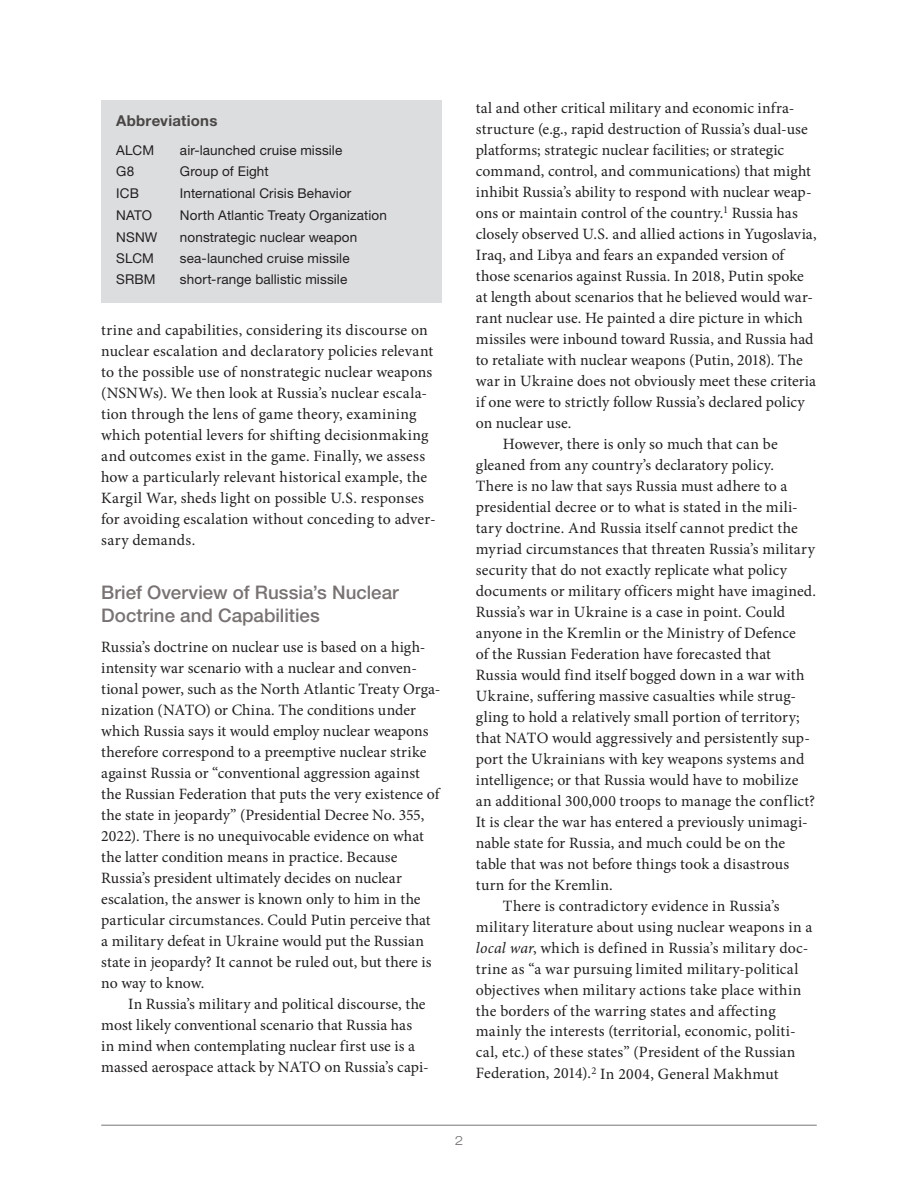
<style>
.page{position:relative;width:918px;height:1188px;background:#fff}
.page>*{position:absolute;margin:0;border:0;box-sizing:border-box;transform-origin:0 0}
.t1{font:500 18.75px/23.2px "Helvetica Neue LT Std";color:#787372}
.t2{font:15.75px/21px "Minion Pro";letter-spacing:.005em;color:#231f20}
.t3{font:15.75px "Minion Pro";letter-spacing:.025em;color:#231f20}
.t4{font:700 15px "Helvetica Neue LT Std";letter-spacing:.015em;color:#494645}
.t5{font:13.5px "Helvetica Neue LT Std";letter-spacing:.01em;color:#231f20}
.t6{font:300 expanded 12.75px "Helvetica Neue LT Std";color:#787372}
.s1{font-style:italic}
</style>
<div class="page">
<hr style="left:101px;top:1125px;width:716px;height:1px;background:#787372">
<div style="left:101px;top:101px;width:341px;height:202px;background:#dcdddf"></div>
<p class="t4" style="left:116px;top:112px;width:103px">Abbreviations</p>
<p class="t5" style="left:116px;top:143px;width:39px">ALCM</p>
<p class="t5" style="left:180px;top:143px;width:164px">air-launched cruise missile</p>
<p class="t5" style="left:116px;top:164px;width:19px">G8</p>
<p class="t5" style="left:180px;top:164px;width:90px">Group of Eight</p>
<p class="t5" style="left:116px;top:186px;width:24px">ICB</p>
<p class="t5" style="left:180px;top:186px;width:173px">International Crisis Behavior</p>
<p class="t5" style="left:116px;top:207px;width:37px">NATO</p>
<p class="t5" style="left:180px;top:207px;width:209px">North Atlantic Treaty Organization</p>
<p class="t5" style="left:116px;top:229px;width:43px">NSNW</p>
<p class="t5" style="left:180px;top:229px;width:179px">nonstrategic nuclear weapon</p>
<p class="t5" style="left:116px;top:250px;width:39px">SLCM</p>
<p class="t5" style="left:180px;top:250px;width:171px">sea-launched cruise missile</p>
<p class="t5" style="left:116px;top:271px;width:41px">SRBM</p>
<p class="t5" style="left:180px;top:271px;width:169px">short-range ballistic missile</p>
<p class="t2" style="left:101px;top:320px;width:336px">trine and capabilities, considering its discourse on nuclear escalation and declaratory policies relevant to the possible use of nonstrategic nuclear weapons (NSNWs). We then look at Russia’s nuclear escala&shy;tion through the lens of game theory, examining which potential levers for shifting decisionmaking and outcomes exist in the game. Finally, we assess how a particularly relevant historical example, the Kargil War, sheds light on possible U.S. responses for avoiding escalation without conceding to adver&shy;sary demands.</p>
<p class="t1" style="left:101px;top:580px;width:299px">Brief Overview of Russia’s Nuclear<br>Doctrine and Capabilities</p>
<p class="t2" style="left:101px;top:636px;width:341px">Russia’s doctrine on nuclear use is based on a high&shy;intensity war scenario with a nuclear and conven&shy;tional power, such as the North Atlantic Treaty Orga&shy;nization (NATO) or China. The conditions under which Russia says it would employ nuclear weapons therefore correspond to a preemptive nuclear strike against Russia or “conventional aggression against the Russian Federation that puts the very existence of the state in jeopardy” (Presidential Decree No. 355, 2022). There is no unequivocable evidence on what the latter condition means in practice. Because Russia’s president ultimately decides on nuclear escalation, the answer is known only to him in the particular circumstances. Could Putin perceive that a military defeat in Ukraine would put the Russian state in jeopardy? It cannot be ruled out, but there is no way to know.</p>
<p class="t2" style="left:101px;top:993px;width:329px;text-indent:27px">In Russia’s military and political discourse, the most likely conventional scenario that Russia has in mind when contemplating nuclear first use is a massed aerospace attack by NATO on Russia’s capi-</p>
<p class="t2" style="left:476px;top:97px;width:320px">tal and other critical military and economic infra-</p>
<p class="t2" style="left:476px;top:118px;width:333px">structure (e.g., rapid destruction of Russia’s dual-use</p>
<p class="t2" style="left:476px;top:139px;width:310px">platforms; strategic nuclear facilities; or strategic</p>
<p class="t2" style="left:476px;top:160px;width:337px">command, control, and communications) that might</p>
<p class="t2" style="left:476px;top:181px;width:337px">inhibit Russia’s ability to respond with nuclear weap-</p>
<p class="t2" style="left:476px;top:202px;width:324px">ons or maintain control of the country.<sup>1</sup> Russia has</p>
<p class="t2" style="left:476px;top:223px;width:342px">closely observed U.S. and allied actions in Yugoslavia,</p>
<p class="t2" style="left:476px;top:244px;width:310px">Iraq, and Libya and fears an expanded version of</p>
<p class="t2" style="left:476px;top:265px;width:330px">those scenarios against Russia. In 2018, Putin spoke</p>
<p class="t2" style="left:476px;top:286px;width:339px">at length about scenarios that he believed would war-</p>
<p class="t2" style="left:476px;top:307px;width:329px">rant nuclear use. He painted a dire picture in which</p>
<p class="t2" style="left:476px;top:328px;width:339px">missiles were inbound toward Russia, and Russia had</p>
<p class="t2" style="left:476px;top:349px;width:329px">to retaliate with nuclear weapons (Putin, 2018). The</p>
<p class="t2" style="left:476px;top:370px;width:342px">war in Ukraine does not obviously meet these criteria</p>
<p class="t2" style="left:476px;top:391px;width:330px">if one were to strictly follow Russia’s declared policy</p>
<p class="t2" style="left:476px;top:412px;width:97px">on nuclear use.</p>
<p class="t2" style="left:503px;top:433px;width:276px">However, there is only so much that can be</p>
<p class="t2" style="left:476px;top:454px;width:300px">gleaned from any country’s declaratory policy.</p>
<p class="t2" style="left:476px;top:475px;width:313px">There is no law that says Russia must adhere to a</p>
<p class="t2" style="left:476px;top:496px;width:324px">presidential decree or to what is stated in the mili-</p>
<p class="t2" style="left:476px;top:517px;width:324px">tary doctrine. And Russia itself cannot predict the</p>
<p class="t2" style="left:476px;top:538px;width:341px">myriad circumstances that threaten Russia’s military</p>
<p class="t2" style="left:476px;top:559px;width:313px">security that do not exactly replicate what policy</p>
<p class="t2" style="left:476px;top:580px;width:342px">documents or military officers might have imagined.</p>
<p class="t2" style="left:476px;top:601px;width:311px">Russia’s war in Ukraine is a case in point. Could</p>
<p class="t2" style="left:476px;top:622px;width:322px">anyone in the Kremlin or the Ministry of Defence</p>
<p class="t2" style="left:476px;top:643px;width:297px">of the Russian Federation have forecasted that</p>
<p class="t2" style="left:476px;top:664px;width:330px">Russia would find itself bogged down in a war with</p>
<p class="t2" style="left:476px;top:685px;width:322px">Ukraine, suffering massive casualties while strug-</p>
<p class="t2" style="left:476px;top:706px;width:325px">gling to hold a relatively small portion of territory;</p>
<p class="t2" style="left:476px;top:727px;width:336px">that NATO would aggressively and persistently sup-</p>
<p class="t2" style="left:476px;top:748px;width:330px">port the Ukrainians with key weapons systems and</p>
<p class="t2" style="left:476px;top:769px;width:324px">intelligence; or that Russia would have to mobilize</p>
<p class="t2" style="left:476px;top:790px;width:341px">an additional 300,000 troops to manage the conflict?</p>
<p class="t2" style="left:476px;top:811px;width:333px">It is clear the war has entered a previously unimagi-</p>
<p class="t2" style="left:476px;top:832px;width:311px">nable state for Russia, and much could be on the</p>
<p class="t2" style="left:476px;top:853px;width:315px">table that was not before things took a disastrous</p>
<p class="t3" style="left:476px;top:874px;width:138px">turn for the Kremlin.</p>
<p class="t2" style="left:503px;top:895px;width:278px">There is contradictory evidence in Russia’s</p>
<p class="t2" style="left:476px;top:916px;width:338px">military literature about using nuclear weapons in a</p>
<p class="t2" style="left:476px;top:937px;width:334px"><span class="s1">local war</span>, which is defined in Russia’s military doc-</p>
<p class="t3" style="left:476px;top:958px;width:324px">trine as “a war pursuing limited military-political</p>
<p class="t2" style="left:476px;top:979px;width:327px">objectives when military actions take place within</p>
<p class="t2" style="left:476px;top:1000px;width:301px">the borders of the warring states and affecting</p>
<p class="t2" style="left:476px;top:1021px;width:321px">mainly the interests (territorial, economic, politi-</p>
<p class="t2" style="left:476px;top:1042px;width:321px">cal, etc.) of these states” (President of the Russian</p>
<p class="t2" style="left:476px;top:1063px;width:304px">Federation, 2014).<sup>2</sup> In 2004, General Makhmut</p>
<p class="t6" style="left:455px;top:1133px;width:10px">2</p>
</div>
